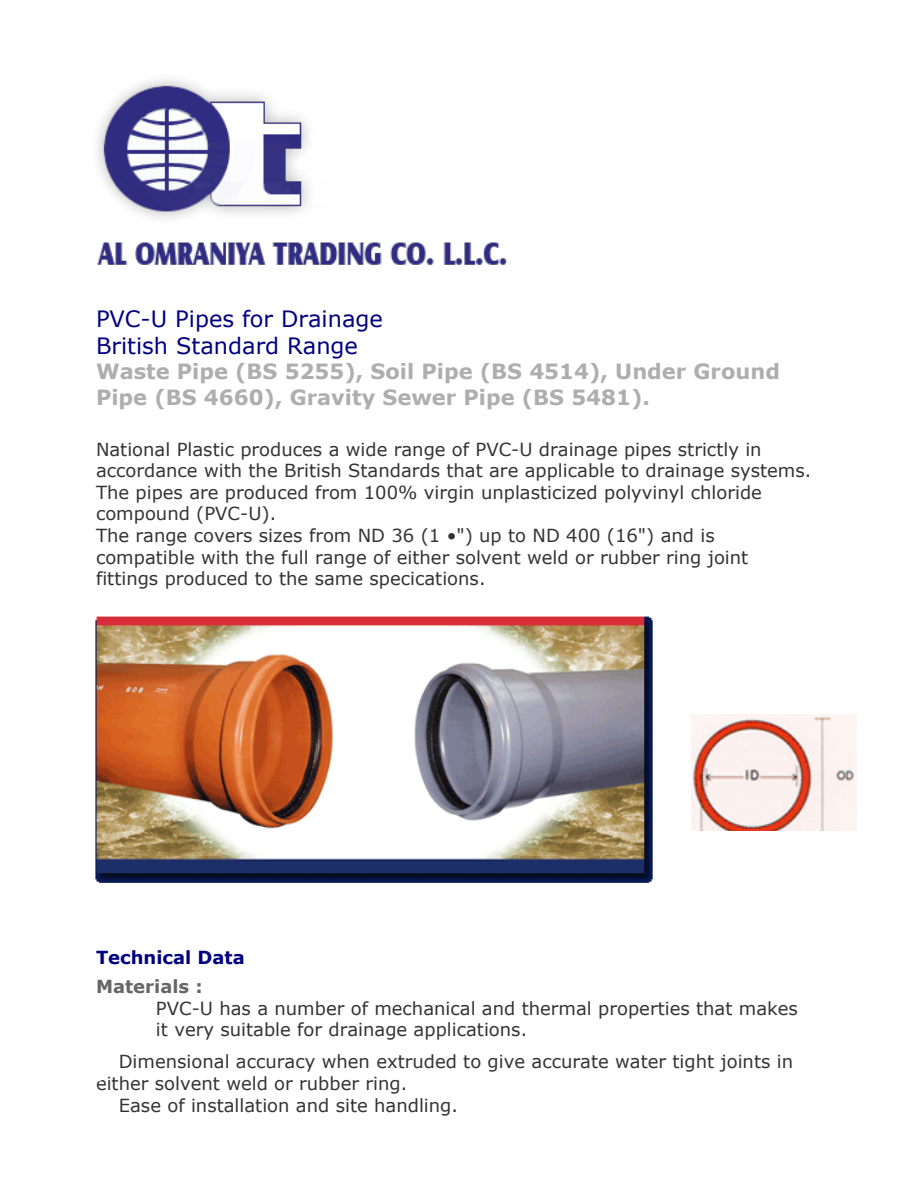
<style>
.page{position:relative;width:918px;height:1188px;background:#fff}
.page>*{position:absolute;margin:0;border:0;box-sizing:border-box;transform-origin:0 0}
.t1{font:22.5px/27px "Verdana";color:#000080}
.t2{font:700 21px/25.2px "Verdana";color:#aeaeae}
.t3{font:18px/21.6px "Verdana";color:#333}
.t4{font:700 18px "Verdana";color:#000080}
.t5{font:700 18px "Verdana";color:#666}
.t6{font:10.5px "Tahoma";color:#fff}
</style>
<div class="page">
<img style="left:95px;top:616px;width:558px;height:267px">
<img style="left:692px;top:715px;width:164px;height:115px">
<img style="left:97px;top:79px;width:410px;height:186px">
<p class="t1" style="left:96px;top:304px;width:289px">PVC-U Pipes for Drainage<br>British Standard Range</p>
<p class="t2" style="left:96px;top:359px;width:686px">Waste Pipe (BS 5255), Soil Pipe (BS 4514), Under Ground<br>Pipe (BS 4660), Gravity Sewer Pipe (BS 5481).</p>
<p class="t3" style="left:96px;top:438px;width:717px">National Plastic produces a wide range of PVC-U drainage pipes strictly in accordance with the British Standards that are applicable to drainage systems.<br>The pipes are produced from 100% virgin unplasticized polyvinyl chloride compound (PVC-U).<br>The range covers sizes from ND 36 (1 •") up to ND 400 (16") and is compatible with the full range of either solvent weld or rubber ring joint fittings produced to the same specications.</p>
<p class="t4" style="left:96px;top:946px;width:150px">Technical Data</p>
<p class="t5" style="left:96px;top:975px;width:108px">Materials :</p>
<p class="t3" style="left:156px;top:997px;width:643px">PVC-U has a number of mechanical and thermal properties that makes it very suitable for drainage applications.</p>
<p class="t3" style="left:96px;top:1050px;width:699px;text-indent:23px">Dimensional accuracy when extruded to give accurate water tight joints in either solvent weld or rubber ring.</p>
<p class="t6" style="left:96px;top:1071px;width:8px">●</p>
<p class="t3" style="left:119px;top:1094px;width:341px">Ease of installation and site handling.</p>
</div>
